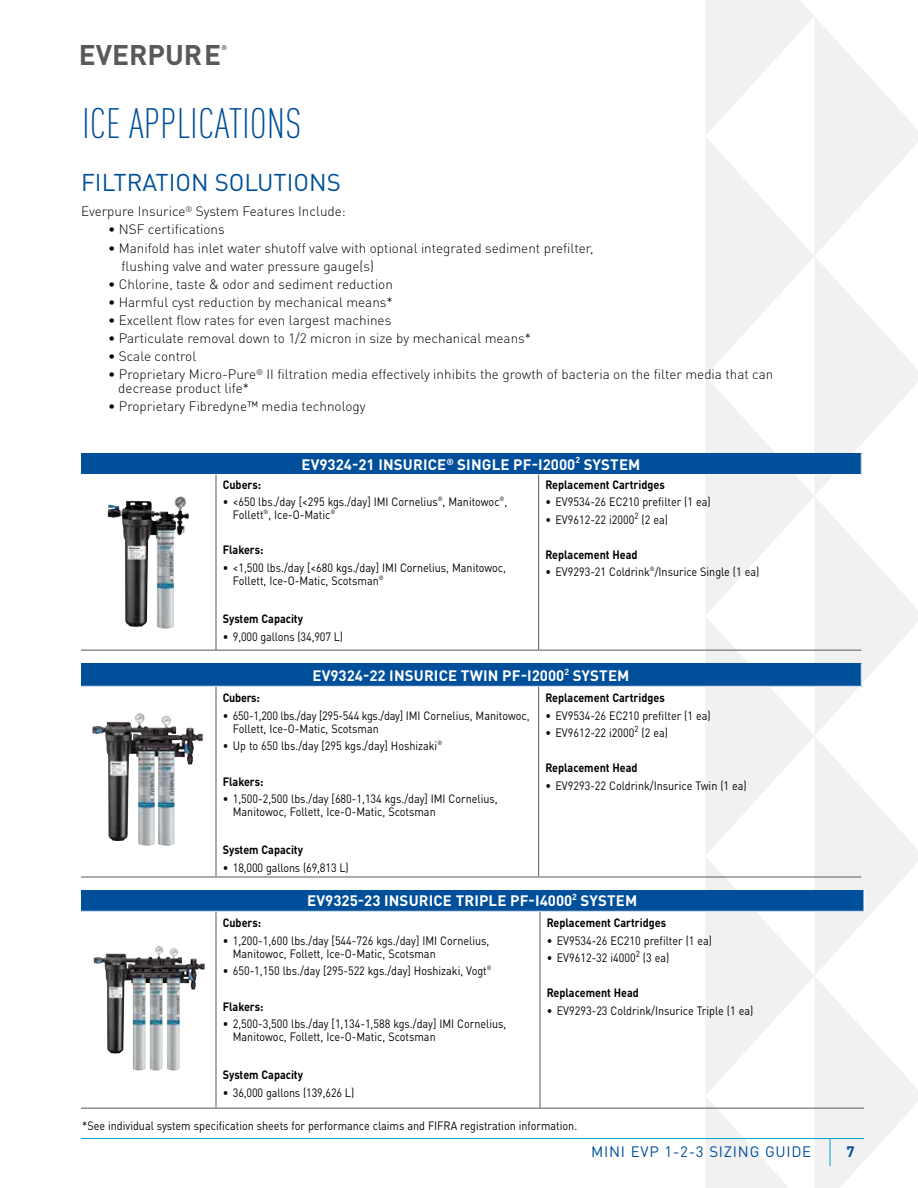
<style>
.page{position:relative;width:918px;height:1188px;background:#fff}
.page>*{position:absolute;margin:0;border:0;box-sizing:border-box;transform-origin:0 0}
.t1{font:300 condensed 42px "DIN Pro";color:#004f9a}
.t2{font:700 28.05px "DIN Pro";color:#58595b}
.t3{font:24px "DIN Pro";color:#004f9a}
.t4{font:700 15px "DIN Pro";color:#fff}
.t5{font:15px "DIN Pro";letter-spacing:.05em;color:#004f9a}
.t6{font:700 15px "DIN Pro";color:#004f9a}
.t7{font:300 13.5px/18.1px "DIN Pro";color:#000}
.t8{font:12px/13.2px "DIN Pro";color:#000;scale:.9 1}
.t9{font:700 12px "DIN Pro";color:#000;scale:.9 1}
.t10{font:700 6.75px "DIN Pro";color:#58595b}
</style>
<div class="page">
<svg style="left:706px;top:0;width:212px;height:136px;fill:#f1f1f2"></svg>
<svg style="left:706px;top:136px;width:212px;height:240px;fill:#f1f1f2"></svg>
<svg style="left:706px;top:376px;width:212px;height:240px"></svg>
<svg style="left:705px;top:616px;width:213px;height:240px;fill:#f6f6f7"></svg>
<svg style="left:705px;top:856px;width:213px;height:332px;fill:#f1f1f2"></svg>
<svg style="left:705px;top:1096px;width:108px;height:92px"></svg>
<hr style="left:81px;top:1138px;width:783px;height:1px;background:#00a3d8">
<svg style="left:830px;top:1139px;width:1px;height:27px"></svg>
<div style="left:81px;top:453px;width:780px;height:22px;background:#004f9a"></div>
<hr style="left:216px;top:475px;width:1px;height:175px;background:#58595b">
<hr style="left:538px;top:475px;width:1px;height:175px;background:#58595b">
<svg style="left:861px;top:453px;width:1px;height:21px"></svg>
<hr style="left:81px;top:474px;width:135px;height:1px;background:#fff">
<hr style="left:216px;top:474px;width:323px;height:1px;background:#fff">
<hr style="left:539px;top:474px;width:323px;height:1px;background:#fff">
<hr style="left:81px;top:650px;width:135px;height:1px;background:#58595b">
<hr style="left:216px;top:650px;width:323px;height:1px;background:#58595b">
<hr style="left:539px;top:650px;width:322px;height:1px;background:#58595b">
<img style="left:108px;top:497px;width:72px;height:103px">
<div style="left:81px;top:663px;width:780px;height:23px;background:#004f9a"></div>
<hr style="left:216px;top:687px;width:1px;height:190px;background:#58595b">
<hr style="left:538px;top:687px;width:1px;height:190px;background:#58595b">
<svg style="left:861px;top:663px;width:1px;height:23px"></svg>
<hr style="left:539px;top:686px;width:323px;height:1px;background:#fff">
<hr style="left:81px;top:877px;width:135px;height:1px;background:#58595b">
<hr style="left:216px;top:877px;width:323px;height:1px;background:#58595b">
<hr style="left:539px;top:877px;width:322px;height:1px;background:#58595b">
<img style="left:92px;top:714px;width:102px;height:132px">
<div style="left:81px;top:890px;width:783px;height:21px;background:#004f9a"></div>
<hr style="left:216px;top:912px;width:1px;height:196px;background:#58595b">
<hr style="left:540px;top:912px;width:1px;height:196px;background:#58595b">
<svg style="left:864px;top:890px;width:1px;height:21px"></svg>
<hr style="left:540px;top:911px;width:324px;height:1px;background:#fff">
<hr style="left:81px;top:1108px;width:135px;height:1px;background:#58595b">
<hr style="left:216px;top:1108px;width:324px;height:1px;background:#58595b">
<hr style="left:540px;top:1108px;width:324px;height:1px;background:#58595b">
<img style="left:93px;top:948px;width:103px;height:123px">
<h2 class="t2" style="left:79px;top:32px;width:144px">EVERPURE</h2>
<p class="t10" style="left:221px;top:42px;width:7px">®</p>
<h1 class="t1" style="left:82px;top:93px;width:221px">ICE APPLICATIONS</h1>
<h3 class="t3" style="left:81px;top:164px;width:261px">FILTRATION SOLUTIONS</h3>
<p class="t7" style="left:81px;top:201px;width:266px">Everpure Insurice<sup>®</sup> System Features Include:</p>
<p class="t7" style="left:108px;top:219px;width:118px">• NSF certifications</p>
<p class="t7" style="left:122px;top:237px;width:474px;text-indent:-14px">• Manifold has inlet water shutoff valve with optional integrated sediment prefilter, flushing valve and water pressure gauge(s)</p>
<p class="t7" style="left:108px;top:274px;width:286px">• Chlorine, taste &amp; odor and sediment reduction</p>
<p class="t7" style="left:108px;top:292px;width:286px">• Harmful cyst reduction by mechanical means*</p>
<p class="t7" style="left:108px;top:310px;width:285px">• Excellent flow rates for even largest machines</p>
<p class="t7" style="left:108px;top:328px;width:425px">• Particulate removal down to 1/2 micron in size by mechanical means*</p>
<p class="t7" style="left:108px;top:346px;width:90px">• Scale control</p>
<p class="t7" style="left:118px;top:366px;width:657px;line-height:13.5px;text-indent:-10px">• Proprietary Micro-Pure<sup>®</sup> II filtration media effectively inhibits the growth of bacteria on the filter media that can decrease product life*</p>
<p class="t7" style="left:108px;top:396px;width:259px">• Proprietary Fibredyne™ media technology</p>
<p class="t4" style="left:302px;top:452px;width:92px">EV9324-21 Insurice</p>
<p class="t4" style="left:446px;top:452px;width:30px"><sup>®</sup> Single</p>
<p class="t4" style="left:513px;top:452px;width:90px">PF-i 2000<sup>2</sup> Syste</p>
<p class="t4" style="left:628px;top:452px;width:14px">m</p>
<p class="t9" style="left:223px;top:474px;width:44px">Cubers:</p>
<p class="t8" style="left:233px;top:494px;width:307px;text-indent:-10px">• &lt;650 lbs./day [&lt;295 kgs./day] IMI Cornelius<sup>®</sup>, Manitowoc<sup>®</sup>,<br>Follett<sup>®</sup>, Ice-O-Matic<sup>®</sup></p>
<p class="t9" style="left:223px;top:540px;width:47px">Flakers:</p>
<p class="t8" style="left:233px;top:560px;width:305px;text-indent:-10px">• &lt;1,500 lbs./day [&lt;680 kgs./day] IMI Cornelius, Manitowoc,<br>Follett, Ice-O-Matic, Scotsman<sup>®</sup></p>
<p class="t9" style="left:223px;top:609px;width:91px">System Capacity</p>
<p class="t8" style="left:223px;top:629px;width:135px">• 9,000 gallons (34,907 L)</p>
<p class="t9" style="left:545px;top:474px;width:134px">Replacement Cartridges</p>
<p class="t8" style="left:545px;top:494px;width:185px">• EV9534-26 EC210 prefilter (1 ea)</p>
<p class="t8" style="left:545px;top:511px;width:138px">• EV9612-22 i2000<sup>2</sup> (2 ea)</p>
<p class="t9" style="left:545px;top:544px;width:104px">Replacement Head</p>
<p class="t8" style="left:545px;top:564px;width:239px">• EV9293-21 Coldrink<sup>®</sup>/Insurice Single (1 ea)</p>
<p class="t4" style="left:312px;top:664px;width:92px">EV9324-22 Insurice</p>
<p class="t4" style="left:461px;top:664px;width:20px">Twin</p>
<p class="t4" style="left:502px;top:664px;width:90px">PF-i 2000<sup>2</sup> Syste</p>
<p class="t4" style="left:617px;top:664px;width:14px">m</p>
<p class="t9" style="left:223px;top:688px;width:43px">Cubers:</p>
<p class="t8" style="left:233px;top:708px;width:331px;text-indent:-10px">• 650-1,200 lbs./day [295-544 kgs./day] IMI Cornelius, Manitowoc,<br>Follett, Ice-O-Matic, Scotsman</p>
<p class="t8" style="left:223px;top:738px;width:245px">• Up to 650 lbs./day [295 kgs./day] Hoshizaki<sup>®</sup></p>
<p class="t9" style="left:223px;top:771px;width:47px">Flakers:</p>
<p class="t8" style="left:233px;top:791px;width:296px;text-indent:-10px">• 1,500-2,500 lbs./day [680-1,134 kgs./day] IMI Cornelius,<br>Manitowoc, Follett, Ice-O-Matic, Scotsman</p>
<p class="t9" style="left:223px;top:840px;width:91px">System Capacity</p>
<p class="t8" style="left:223px;top:860px;width:141px">• 18,000 gallons (69,813 L)</p>
<p class="t9" style="left:545px;top:688px;width:134px">Replacement Cartridges</p>
<p class="t8" style="left:545px;top:708px;width:185px">• EV9534-26 EC210 prefilter (1 ea)</p>
<p class="t8" style="left:545px;top:725px;width:138px">• EV9612-22 i2000<sup>2</sup> (2 ea)</p>
<p class="t9" style="left:545px;top:758px;width:104px">Replacement Head</p>
<p class="t8" style="left:545px;top:778px;width:225px">• EV9293-22 Coldrink/Insurice Twin (1 ea)</p>
<p class="t4" style="left:307px;top:889px;width:92px">EV9325-23 Insurice</p>
<p class="t4" style="left:456px;top:889px;width:18px">Triple</p>
<p class="t4" style="left:510px;top:889px;width:90px">PF-i4000<sup>2</sup> Syste</p>
<p class="t4" style="left:625px;top:889px;width:14px">m</p>
<p class="t9" style="left:223px;top:913px;width:44px">Cubers:</p>
<p class="t8" style="left:233px;top:933px;width:287px;text-indent:-10px">• 1,200-1,600 lbs./day [544-726 kgs./day] IMI Cornelius,<br>Manitowoc, Follett, Ice-O-Matic, Scotsman</p>
<p class="t8" style="left:223px;top:963px;width:300px">• 650-1,150 lbs./day [295-522 kgs./day] Hoshizaki, Vogt<sup>®</sup></p>
<p class="t9" style="left:223px;top:996px;width:47px">Flakers:</p>
<p class="t8" style="left:233px;top:1016px;width:305px;text-indent:-10px">• 2,500-3,500 lbs./day [1,134-1,588 kgs./day] IMI Cornelius,<br>Manitowoc, Follett, Ice-O-Matic, Scotsman</p>
<p class="t9" style="left:223px;top:1065px;width:91px">System Capacity</p>
<p class="t8" style="left:223px;top:1085px;width:148px">• 36,000 gallons (139,626 L)</p>
<p class="t9" style="left:547px;top:913px;width:134px">Replacement Cartridges</p>
<p class="t8" style="left:547px;top:933px;width:185px">• EV9534-26 EC210 prefilter (1 ea)</p>
<p class="t8" style="left:547px;top:950px;width:138px">• EV9612-32 i4000<sup>2</sup> (3 ea)</p>
<p class="t9" style="left:547px;top:983px;width:104px">Replacement Head</p>
<p class="t8" style="left:547px;top:1003px;width:231px">• EV9293-23 Coldrink/Insurice Triple (1 ea)</p>
<p class="t8" style="left:82px;top:1118px;width:552px">*See individual system specification sheets for performance claims and FIFRA registration information.</p>
<p class="t5" style="left:591px;top:1140px;width:221px">MINI EVP 1-2-3 SIZING GUIDE</p>
<p class="t6" style="left:846px;top:1139px;width:10px">7</p>
</div>
